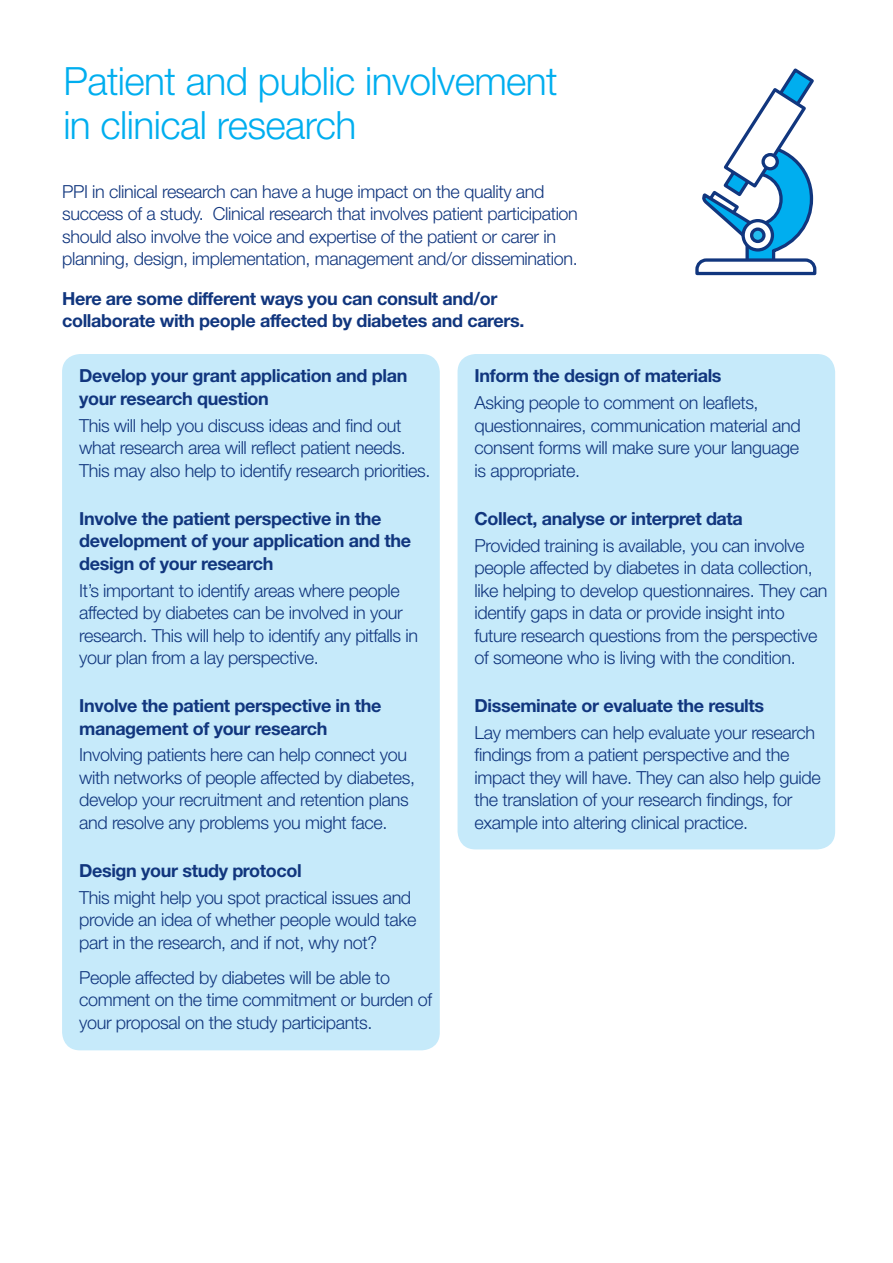
<style>
.page{position:relative;width:893px;height:1263px;background:#fff}
.page>*{position:absolute;margin:0;border:0;box-sizing:border-box;transform-origin:0 0}
.t1{font:300 39px/43.5px "Helvetica Neue LT Std";letter-spacing:-.015em;color:#00aeef}
.t2{font:300 18px/22.5px "Helvetica Neue LT Std";letter-spacing:-.02em;color:#11367e}
.t3{font:700 18px/22.5px "Helvetica Neue LT Std";letter-spacing:-.02em;color:#11367e}
</style>
<div class="page">
<div style="left:458px;top:354px;width:377px;height:495px;background:#c6eafa;border-radius:18px"></div>
<div style="left:62px;top:354px;width:378px;height:696px;background:#c6eafa;border-radius:18px"></div>
<svg style="left:695px;top:68px;width:122px;height:208px"></svg>
<svg style="left:743px;top:221px;width:29px;height:29px"></svg>
<div style="left:741px;top:219px;width:33px;height:33px;border:3px solid #11367e;border-radius:50%"></div>
<svg style="left:752px;top:229px;width:12px;height:12px"></svg>
<div style="left:750px;top:227px;width:16px;height:16px;border:3px solid #11367e;border-radius:50%"></div>
<p class="t1" style="left:63px;top:59px;width:496px">Patient and public involvement in clinical research</p>
<p class="t2" style="left:62px;top:180px;width:517px">PPI in clinical research can have a huge impact on the quality and success of a study. Clinical research that involves patient participation should also involve the voice and expertise of the patient or carer in planning, design, implementation, management and/or dissemination.</p>
<p class="t3" style="left:62px;top:287px;width:464px">Here are some different ways you can consult and/or collaborate with people affected by diabetes and carers.</p>
<p class="t3" style="left:474px;top:364px;width:249px">Inform the design of materials</p>
<p class="t2" style="left:474px;top:391px;width:328px">Asking people to comment on leaflets, questionnaires, communication material and consent forms will make sure your language is appropriate.</p>
<p class="t3" style="left:474px;top:507px;width:270px">Collect, analyse or interpret data</p>
<p class="t2" style="left:474px;top:533px;width:354px">Provided training is available, you can involve people affected by diabetes in data collection, like helping to develop questionnaires. They can identify gaps in data or provide insight into future research questions from the perspective of someone who is living with the condition.</p>
<p class="t3" style="left:474px;top:694px;width:291px">Disseminate or evaluate the results</p>
<p class="t2" style="left:474px;top:721px;width:348px">Lay members can help evaluate your research findings from a patient perspective and the impact they will have. They can also help guide the translation of your research findings, for example into altering clinical practice.</p>
<p class="t3" style="left:79px;top:364px;width:330px">Develop your grant application and plan your research question</p>
<p class="t2" style="left:79px;top:414px;width:353px">This will help you discuss ideas and find out what research area will reflect patient needs.<br>This may also help to identify research priorities.</p>
<p class="t3" style="left:79px;top:507px;width:333px">Involve the patient perspective in the development of your application and the design of your research</p>
<p class="t2" style="left:79px;top:578px;width:341px">It’s important to identify areas where people affected by diabetes can be involved in your research. This will help to identify any pitfalls in your plan from a lay perspective.</p>
<p class="t3" style="left:79px;top:694px;width:304px">Involve the patient perspective in the management of your research</p>
<p class="t2" style="left:79px;top:743px;width:337px">Involving patients here can help connect you with networks of people affected by diabetes, develop your recruitment and retention plans and resolve any problems you might face.</p>
<p class="t3" style="left:79px;top:859px;width:224px">Design your study protocol</p>
<p class="t2" style="left:79px;top:885px;width:339px">This might help you spot practical issues and provide an idea of whether people would take part in the research, and if not, why not?</p>
<p class="t2" style="left:79px;top:966px;width:354px">People affected by diabetes will be able to comment on the time commitment or burden of your proposal on the study participants.</p>
</div>
